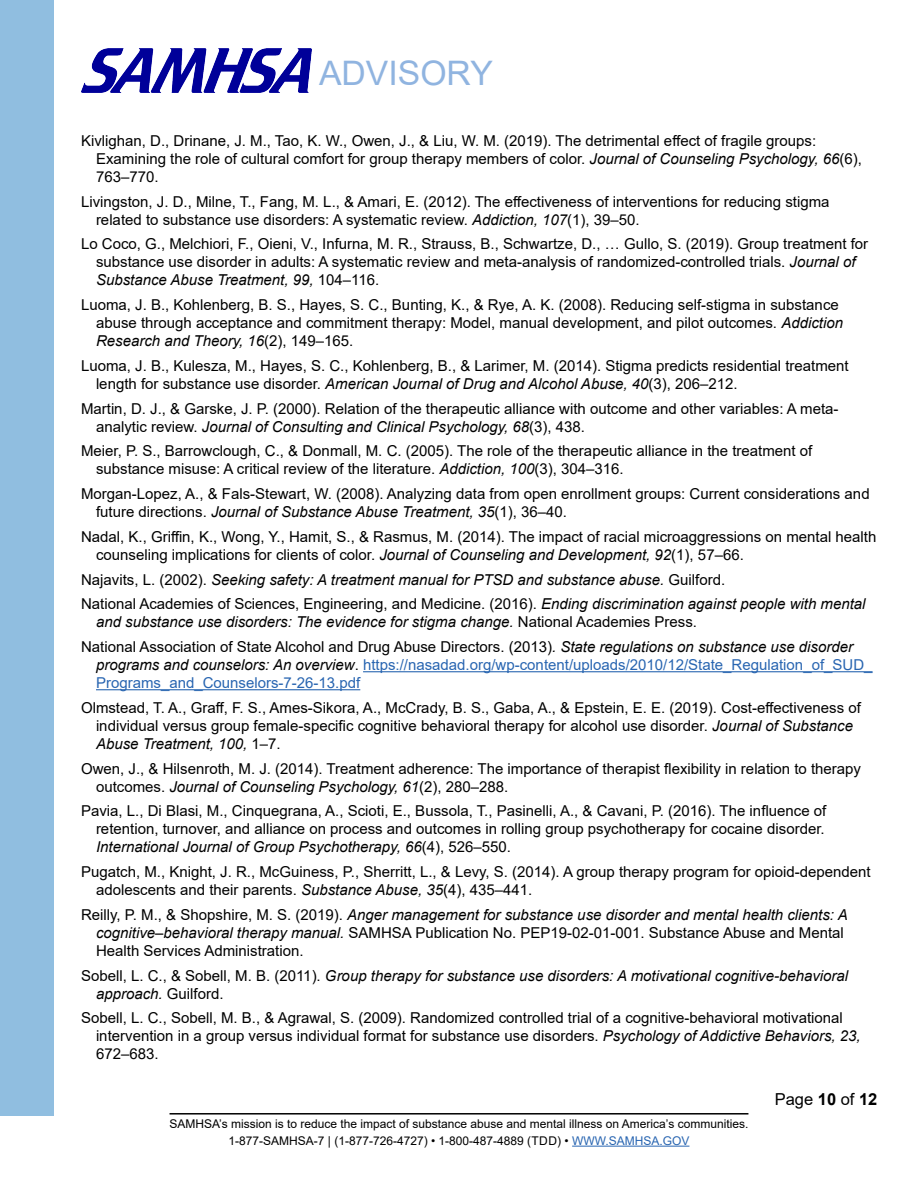
<style>
.page{position:relative;width:918px;height:1188px;background:#fff}
.page>*{position:absolute;margin:0;border:0;box-sizing:border-box;transform-origin:0 0}
.t1{font:33.75px "Arial";color:#90b4e0}
.t2{font:16.5px "Arial";color:#000}
.resources_and_biblio{font:15px/18px "Arial";color:#000}
.resources_and_biblio-2{font:italic 15px/18px "Arial";color:#000}
.resources_and_biblio-3{font:15px/18px "Arial";color:#2865b1}
.t3{font:12px/16.8px "Arial";color:#000;text-align:center}
.s1{font-style:italic}
.s2{font-style:normal}
.s3{color:#000}
.s4{font-style:italic;color:#000}
.s5{color:#2865b1}
.s6{font-weight:700}
</style>
<div class="page">
<div style="left:0;top:0;width:54px;height:1115px;background:#90bee0"></div>
<img style="left:82px;top:49px;width:229px;height:44px">
<hr style="left:170px;top:1113px;width:578px;height:2px;background:#000">
<hr style="left:572px;top:1146px;width:117px;height:1px;background:#2865b1">
<hr style="left:363px;top:671px;width:510px;height:1px;background:#2865b1">
<hr style="left:96px;top:689px;width:264px;height:1px;background:#2865b1">
<h1 class="t1" style="left:319px;top:50px;width:175px">ADVISORY</h1>
<p class="resources_and_biblio" style="left:96px;top:132px;width:767px;text-indent:-15px">Kivlighan, D., Drinane, J. M., Tao, K. W., Owen, J., &amp; Liu, W. M. (2019). The detrimental effect of fragile groups:<br>Examining the role of cultural comfort for group therapy members of color. <span class="s1">Journal of Counseling Psychology, 66</span>(6),<br>763–770.</p>
<p class="resources_and_biblio" style="left:96px;top:192px;width:735px;text-indent:-15px">Livingston, J. D., Milne, T., Fang, M. L., &amp; Amari, E. (2012). The effectiveness of interventions for reducing stigma related to substance use disorders: A systematic review. <span class="s1">Addiction, 107</span>(1), 39–50.</p>
<p class="resources_and_biblio" style="left:96px;top:235px;width:774px;text-indent:-15px">Lo Coco, G., Melchiori, F., Oieni, V., Infurna, M. R., Strauss, B., Schwartze, D., … Gullo, S. (2019). Group treatment for substance use disorder in adults: A systematic review and meta-analysis of randomized-controlled trials. <span class="s1">Journal of<br>Substance Abuse Treatment, 99,</span> 104–116.</p>
<p class="resources_and_biblio" style="left:96px;top:296px;width:749px;text-indent:-15px">Luoma, J. B., Kohlenberg, B. S., Hayes, S. C., Bunting, K., &amp; Rye, A. K. (2008). Reducing self-stigma in substance abuse through acceptance and commitment therapy: Model, manual development, and pilot outcomes. <span class="s1">Addiction<br>Research and Theory, 16</span>(2), 149–165.</p>
<p class="resources_and_biblio" style="left:96px;top:357px;width:754px;text-indent:-15px">Luoma, J. B., Kulesza, M., Hayes, S. C., Kohlenberg, B., &amp; Larimer, M. (2014). Stigma predicts residential treatment length for substance use disorder. <span class="s1">American Journal of Drug and Alcohol Abuse, 40</span>(3), 206–212.</p>
<p class="resources_and_biblio" style="left:96px;top:399px;width:744px;text-indent:-15px">Martin, D. J., &amp; Garske, J. P. (2000). Relation of the therapeutic alliance with outcome and other variables: A meta&shy;analytic review. <span class="s1">Journal of Consulting and Clinical Psychology, 68</span>(3), 438.</p>
<p class="resources_and_biblio" style="left:96px;top:442px;width:718px;text-indent:-15px">Meier, P. S., Barrowclough, C., &amp; Donmall, M. C. (2005). The role of the therapeutic alliance in the treatment of substance misuse: A critical review of the literature. <span class="s1">Addiction, 100</span>(3), 304–316.</p>
<p class="resources_and_biblio" style="left:96px;top:485px;width:775px;text-indent:-15px">Morgan-Lopez, A., &amp; Fals-Stewart, W. (2008). Analyzing data from open enrollment groups: Current considerations and future directions. <span class="s1">Journal of Substance Abuse Treatment, 35</span>(1), 36–40.</p>
<p class="resources_and_biblio" style="left:96px;top:528px;width:782px;text-indent:-15px">Nadal, K., Griffin, K., Wong, Y., Hamit, S., &amp; Rasmus, M. (2014). The impact of racial microaggressions on mental health counseling implications for clients of color. <span class="s1">Journal of Counseling and Development, 92</span>(1), 57–66.</p>
<p class="resources_and_biblio-2" style="left:81px;top:571px;width:646px"><span class="s2">Najavits, L. (2002).</span> Seeking safety: A treatment manual for PTSD and substance abuse. <span class="s2">Guilford.</span></p>
<p class="resources_and_biblio-2" style="left:96px;top:595px;width:771px;text-indent:-15px"><span class="s2">National Academies of Sciences, Engineering, and Medicine. (2016).</span> Ending discrimination against people with mental and substance use disorders: The evidence for stigma change. <span class="s2">National Academies Press.</span></p>
<p class="resources_and_biblio-3" style="left:96px;top:638px;width:778px;text-indent:-15px"><span class="s3">National Association of State Alcohol and Drug Abuse Directors. (2013)</span><span class="s4">. State regulations on substance use disorder programs and counselors: An overview</span><span class="s3">.</span> https://nasadad.org/wp-content/uploads/2010/12/State_Regulation_of_SUD_<br>Programs_and_Counselors-7-26-13.pdf</p>
<p class="resources_and_biblio" style="left:96px;top:699px;width:766px;text-indent:-15px">Olmstead, T. A., Graff, F. S., Ames-Sikora, A., McCrady, B. S., Gaba, A., &amp; Epstein, E. E. (2019). Cost-effectiveness of individual versus group female-specific cognitive behavioral therapy for alcohol use disorder. <span class="s1">Journal of Substance<br>Abuse Treatment, 100,</span> 1–7.</p>
<p class="resources_and_biblio" style="left:96px;top:759px;width:767px;text-indent:-15px">Owen, J., &amp; Hilsenroth, M. J. (2014). Treatment adherence: The importance of therapist flexibility in relation to therapy outcomes. <span class="s1">Journal of Counseling Psychology, 61</span>(2), 280–288.</p>
<p class="resources_and_biblio" style="left:96px;top:802px;width:732px;text-align:justify;text-indent:-15px">Pavia, L., Di Blasi, M., Cinquegrana, A., Scioti, E., Bussola, T., Pasinelli, A., &amp; Cavani, P. (2016). The influence of retention, turnover, and alliance on process and outcomes in rolling group psychotherapy for cocaine disorder.<br><span class="s1">International Journal of Group Psychotherapy, 66</span>(4), 526–550.</p>
<p class="resources_and_biblio" style="left:96px;top:863px;width:776px;text-indent:-15px">Pugatch, M., Knight, J. R., McGuiness, P., Sherritt, L., &amp; Levy, S. (2014). A group therapy program for opioid-dependent adolescents and their parents. <span class="s1">Substance Abuse, 35</span>(4), 435–441.</p>
<p class="resources_and_biblio" style="left:96px;top:906px;width:753px;text-indent:-15px">Reilly, P. M., &amp; Shopshire, M. S. (2019). <span class="s1">Anger management for substance use disorder and mental health clients: A cognitive–behavioral therapy manual.</span> SAMHSA Publication No. PEP19-02-01-001. Substance Abuse and Mental<br>Health Services Administration.</p>
<p class="resources_and_biblio-2" style="left:96px;top:967px;width:754px;text-indent:-15px"><span class="s2">Sobell, L. C., &amp; Sobell, M. B. (2011).</span> Group therapy for substance use disorders: A motivational cognitive-behavioral approach. <span class="s2">Guilford.</span></p>
<p class="resources_and_biblio" style="left:96px;top:1009px;width:766px;text-indent:-15px">Sobell, L. C., Sobell, M. B., &amp; Agrawal, S. (2009). Randomized controlled trial of a cognitive-behavioral motivational intervention in a group versus individual format for substance use disorders. <span class="s1">Psychology of Addictive Behaviors, 23,<br></span>672–683.</p>
<p class="t3" style="left:170px;top:1115px;width:580px">SAMHSA’s mission is to reduce the impact of substance abuse and mental illness on America’s communities.<br>1-877-SAMHSA-7 | (1-877-726-4727) • 1-800-487-4889 (TDD) • <span class="s5">WWW.SAMHSA.GOV</span></p>
<p class="t2" style="left:775px;top:1088px;width:104px">Page <span class="s6">10</span> of <span class="s6">12</span></p>
</div>
